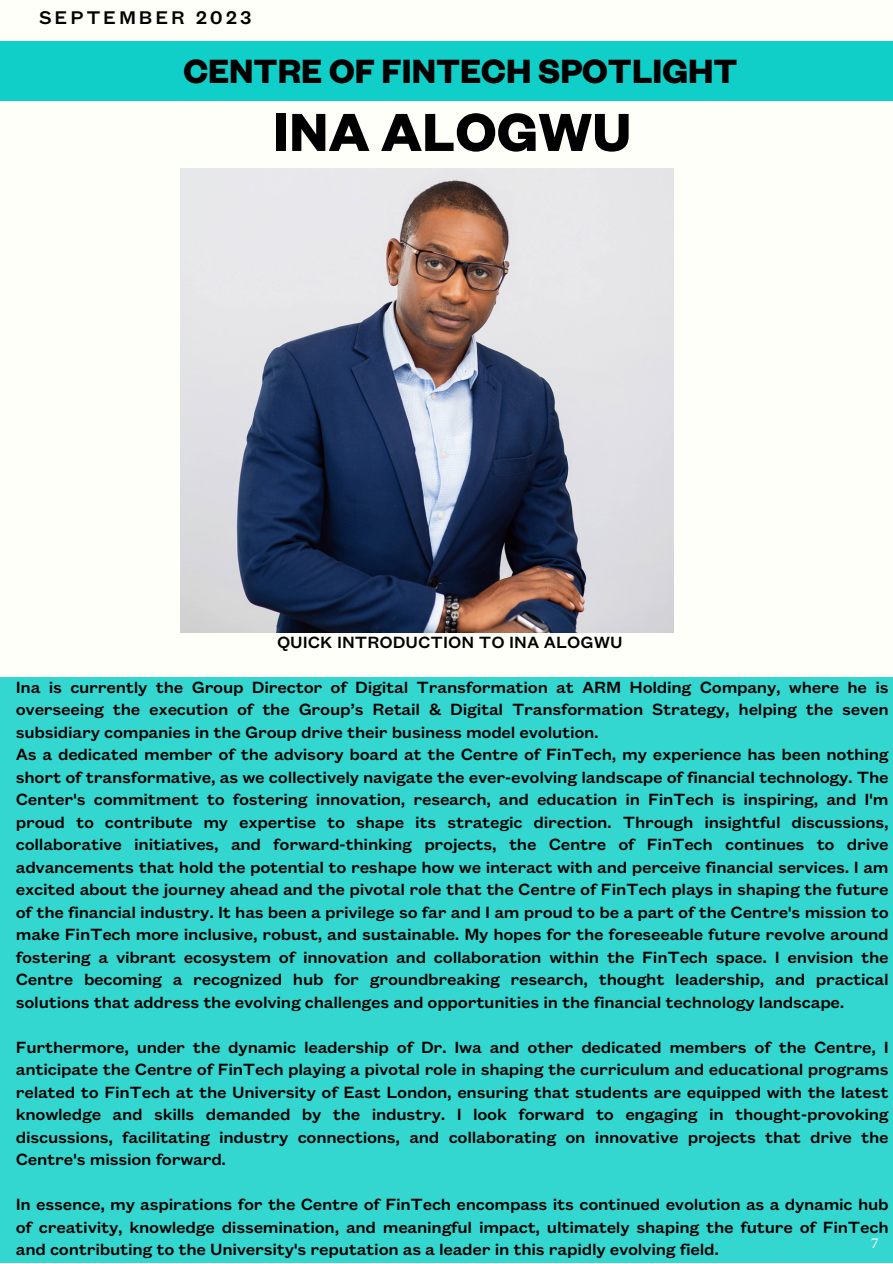
<style>
.page{position:relative;width:893px;height:1264px;background:#fff}
.page>*{position:absolute;margin:0;border:0;box-sizing:border-box;transform-origin:0 0}
.t1{font:700 58.8px "Founders Grotesk";letter-spacing:.01em;color:#000}
.t2{font:700 36.9px "Founders Grotesk";color:#000}
.t3{font:500 20.1px "Founders Grotesk Text";letter-spacing:.14em;color:#000}
.t4{font:500 17.85px/22.5px "Founders Grotesk Text";letter-spacing:-.015em;color:#000;text-align:justify}
.t5{font:14.85px "Luthier";color:#fff}
</style>
<div class="page">
<div style="left:0;top:0;width:892px;height:1262px;background:#fffff9"></div>
<div style="left:0;top:677px;width:892px;height:585px;background:#34d6d0"></div>
<div style="left:0;top:42px;width:892px;height:59px;background:#10cfc9"></div>
<img style="left:180px;top:168px;width:493px;height:464px">
<p class="t3" style="left:39px;top:9px;width:214px">SEPTEMBER 2023</p>
<p class="t2" style="left:183px;top:60px;width:555px">CENTRE OF FINTECH SPOTLIGHT</p>
<p class="t1" style="left:273px;top:114px;width:359px">INA ALOGWU</p>
<p class="t4" style="left:277px;top:632px;width:347px">QUICK INTRODUCTION TO INA ALOGWU</p>
<p class="t4" style="left:16px;top:677px;width:874px">Ina is currently the Group Director of Digital Transformation at ARM Holding Company, where he is overseeing the execution of the Group’s Retail &amp; Digital Transformation Strategy, helping the seven subsidiary companies in the Group drive their business model evolution.</p>
<p class="t4" style="left:16px;top:744px;width:874px">As a dedicated member of the advisory board at the Centre of FinTech, my experience has been nothing short of transformative, as we collectively navigate the ever-evolving landscape of financial technology. The Center's commitment to fostering innovation, research, and education in FinTech is inspiring, and I'm proud to contribute my expertise to shape its strategic direction. Through insightful discussions, collaborative initiatives, and forward-thinking projects, the Centre of FinTech continues to drive advancements that hold the potential to reshape how we interact with and perceive financial services. I am excited about the journey ahead and the pivotal role that the Centre of FinTech plays in shaping the future of the financial industry. It has been a privilege so far and I am proud to be a part of the Centre's mission to make FinTech more inclusive, robust, and sustainable. My hopes for the foreseeable future revolve around fostering a vibrant ecosystem of innovation and collaboration within the FinTech space. I envision the Centre becoming a recognized hub for groundbreaking research, thought leadership, and practical solutions that address the evolving challenges and opportunities in the financial technology landscape.</p>
<p class="t4" style="left:16px;top:1036px;width:874px">Furthermore, under the dynamic leadership of Dr. Iwa and other dedicated members of the Centre, I anticipate the Centre of FinTech playing a pivotal role in shaping the curriculum and educational programs related to FinTech at the University of East London, ensuring that students are equipped with the latest knowledge and skills demanded by the industry. I look forward to engaging in thought-provoking discussions, facilitating industry connections, and collaborating on innovative projects that drive the Centre's mission forward.</p>
<p class="t4" style="left:16px;top:1194px;width:874px">In essence, my aspirations for the Centre of FinTech encompass its continued evolution as a dynamic hub of creativity, knowledge dissemination, and meaningful impact, ultimately shaping the future of FinTech and contributing to the University's reputation as a leader in this rapidly evolving field.</p>
<p class="t5" style="left:870px;top:1237px;width:10px">7</p>
</div>
